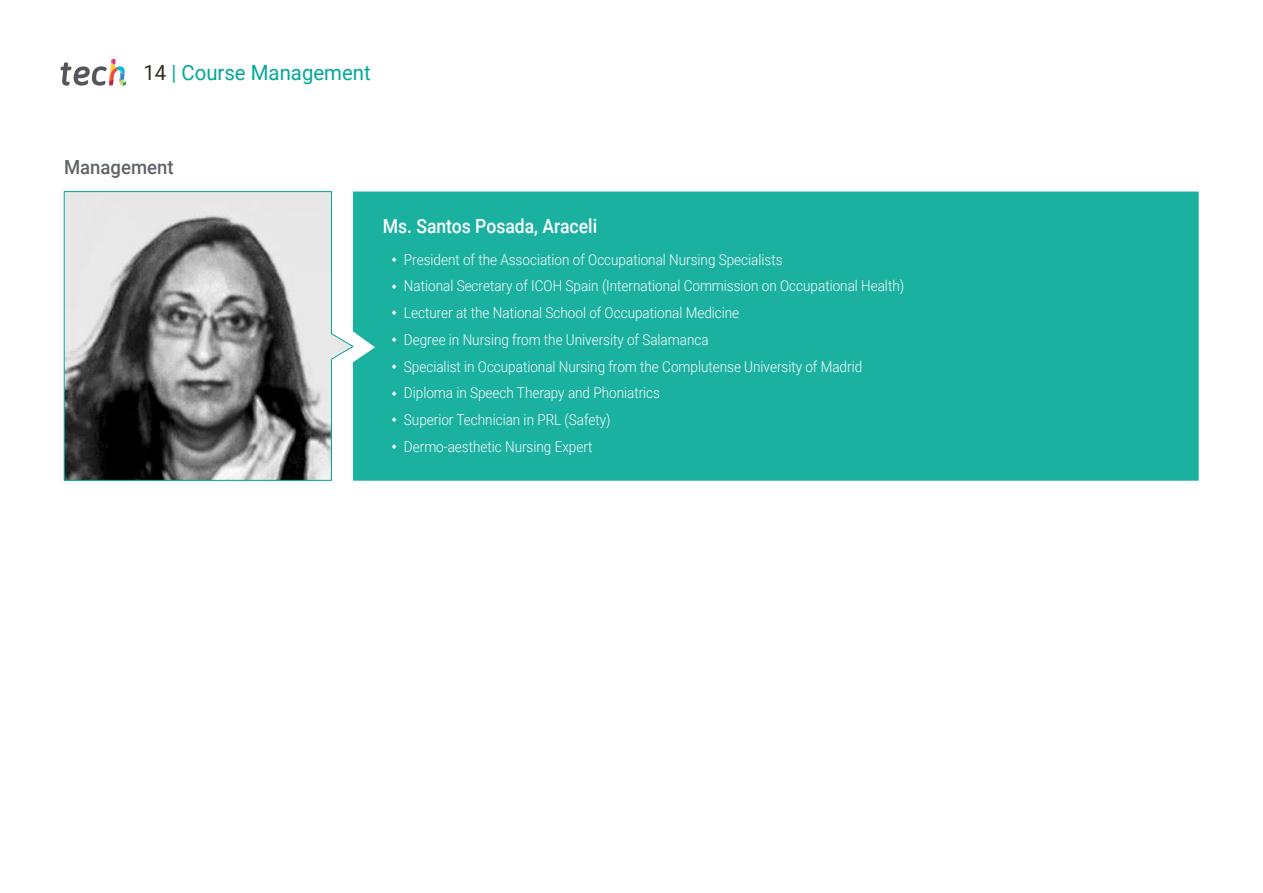
<style>
.page{position:relative;width:1263px;height:893px;background:#fff}
.page>*{position:absolute;margin:0;border:0;box-sizing:border-box;transform-origin:0 0}
.t1{font:21px "Roboto";color:#00a996}
.t2{font:500 19.5px "Roboto";color:#fff;scale:.9 1}
.t3{font:500 19.5px "Roboto";color:#61646a;scale:.95 1}
.t4{font:300 15px/26.7px "Roboto";color:#fff;scale:.9 1}
.s1{color:#312e20}
</style>
<div class="page">
<div style="left:354px;top:192px;width:845px;height:289px;background:#1ab1a0"></div>
<svg style="left:61px;top:59px;width:65px;height:27px"></svg>
<svg style="left:64px;top:191px;width:290px;height:290px;background:#919493"></svg>
<svg style="left:392px;top:257px;width:5px;height:5px"></svg>
<svg style="left:392px;top:284px;width:5px;height:5px"></svg>
<svg style="left:392px;top:310px;width:5px;height:5px"></svg>
<svg style="left:392px;top:337px;width:5px;height:5px"></svg>
<svg style="left:392px;top:364px;width:5px;height:5px"></svg>
<svg style="left:392px;top:391px;width:5px;height:5px"></svg>
<svg style="left:392px;top:417px;width:5px;height:5px"></svg>
<svg style="left:392px;top:444px;width:5px;height:5px"></svg>
<h1 class="t1" style="left:144px;top:57px;width:229px"><span class="s1">14</span> | Course Management</h1>
<h2 class="t3" style="left:64px;top:154px;width:117px">Management</h2>
<h2 class="t2" style="left:383px;top:212px;width:240px">Ms. Santos Posada, Araceli</h2>
<p class="t4" style="left:404px;top:245px;width:557px">President of the Association of Occupational Nursing Specialists<br>National Secretary of ICOH Spain (International Commission on Occupational Health)<br>Lecturer at the National School of Occupational Medicine<br>Degree in Nursing from the University of Salamanca<br>Specialist in Occupational Nursing from the Complutense University of Madrid Diploma in Speech Therapy and Phoniatrics<br>Superior Technician in PRL (Safety)<br>Dermo-aesthetic Nursing Expert</p>
</div>
